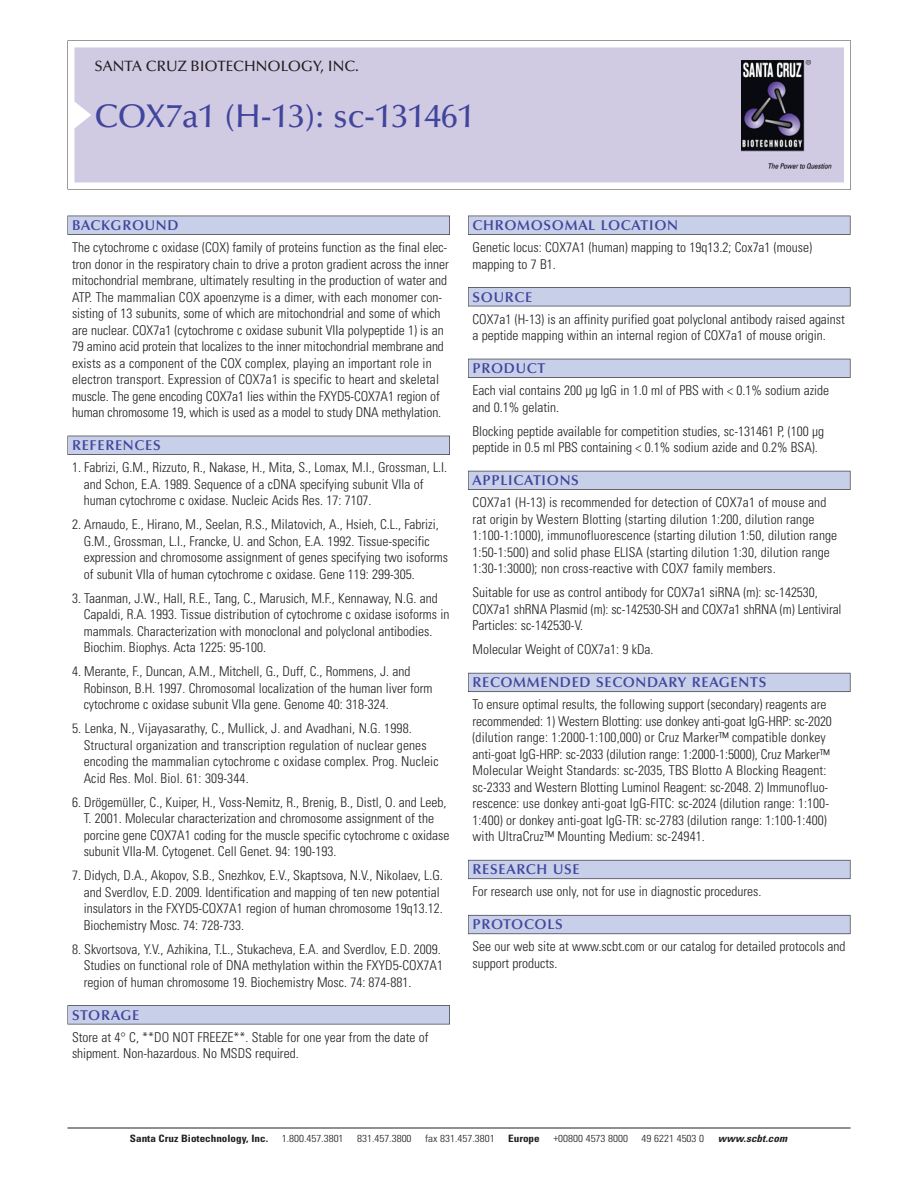
<style>
.page{position:relative;width:918px;height:1188px;background:#fff}
.page>*{position:absolute;margin:0;border:0;box-sizing:border-box;transform-origin:0 0}
.t1{font:500 33px "Optima";color:#41459c}
.t2{font:500 15px "Optima";color:#231f20}
.t3{font:600 14.25px "Optima";letter-spacing:.05em;color:#41459c}
.t4{font:300 condensed 13.5px/16.5px "Univers";color:#231f20}
.t5{font:300 condensed 10.2px "Univers";color:#231f20;scale:1.1 1}
.t6{font:700 condensed 10.2px "Univers";color:#231f20;scale:1.1 1}
.t7{font:italic 700 condensed 10.2px "Univers";color:#231f20;scale:1.1 1}
</style>
<div class="page">
<svg style="left:68px;top:40px;width:783px;height:149px"></svg>
<div style="left:74px;top:47px;width:770px;height:135px;background:#d1cae3"></div>
<img style="left:741px;top:60px;width:90px;height:108px">
<div style="left:68px;top:216px;width:382px;height:19px;background:#64636a"></div>
<div style="left:68px;top:216px;width:381px;height:18px;background:#c7cfe9"></div>
<div style="left:68px;top:436px;width:382px;height:19px;background:#62626a"></div>
<div style="left:68px;top:436px;width:381px;height:18px;background:#c7cfe9"></div>
<div style="left:68px;top:1005px;width:382px;height:19px;background:#67666b"></div>
<div style="left:68px;top:1006px;width:381px;height:18px;background:#c7cfe9"></div>
<div style="left:468px;top:216px;width:382px;height:19px;background:#64636a"></div>
<div style="left:468px;top:216px;width:382px;height:18px;background:#c7cfe9"></div>
<div style="left:468px;top:287px;width:382px;height:19px;background:#64636a"></div>
<div style="left:468px;top:288px;width:382px;height:18px;background:#c7cfe9"></div>
<div style="left:468px;top:359px;width:382px;height:19px;background:#63636c"></div>
<div style="left:468px;top:359px;width:382px;height:18px;background:#c7cfe9"></div>
<div style="left:468px;top:471px;width:382px;height:19px;background:#63646e"></div>
<div style="left:468px;top:471px;width:382px;height:18px;background:#c7cfe9"></div>
<div style="left:468px;top:673px;width:382px;height:19px;background:#696a75"></div>
<div style="left:468px;top:673px;width:382px;height:18px;background:#c7cfe9"></div>
<div style="left:468px;top:860px;width:382px;height:19px;background:#717380"></div>
<div style="left:468px;top:860px;width:382px;height:18px;background:#c7cfe9"></div>
<div style="left:468px;top:915px;width:382px;height:19px;background:#70727f"></div>
<div style="left:468px;top:916px;width:382px;height:18px;background:#c7cfe9"></div>
<hr style="left:68px;top:1128px;width:782px;height:1px;background:#231f20">
<p class="t2" style="left:94px;top:60px;width:266px">SANTA CRUZ BIOTECHNOLOGY, INC.</p>
<h1 class="t1" style="left:94px;top:102px;width:381px">COX7a1 (H-13): sc-131461</h1>
<p class="t3" style="left:72px;top:219px;width:108px">BACKGROUND</p>
<p class="t4" style="left:72px;top:240px;width:378px">The cytochrome c oxidase (COX) family of proteins function as the final elec&shy;tron donor in the respiratory chain to drive a proton gradient across the inner mitochondrial membrane, ultimately resulting in the production of water and ATP. The mammalian COX apoenzyme is a dimer, with each monomer con&shy;sisting of 13 subunits, some of which are mitochondrial and some of which are nuclear. COX7a1 (cytochrome c oxidase subunit VIIa polypeptide 1) is an 79 amino acid protein that localizes to the inner mitochondrial membrane and exists as a component of the COX complex, playing an important role in electron transport. Expression of COX7a1 is specific to heart and skeletal muscle. The gene encoding COX7a1 lies within the FXYD5-COX7A1 region of human chromosome 19, which is used as a model to study DNA methylation.</p>
<p class="t3" style="left:72px;top:439px;width:90px">REFERENCES</p>
<p class="t4" style="left:84px;top:460px;width:365px;text-indent:-12px">1. Fabrizi, G.M., Rizzuto, R., Nakase, H., Mita, S., Lomax, M.I., Grossman, L.I. and Schon, E.A. 1989. Sequence of a cDNA specifying subunit VIIa of human cytochrome c oxidase. Nucleic Acids Res. 17: 7107.</p>
<p class="t4" style="left:84px;top:517px;width:366px;text-indent:-12px">2. Arnaudo, E., Hirano, M., Seelan, R.S., Milatovich, A., Hsieh, C.L., Fabrizi, G.M., Grossman, L.I., Francke, U. and Schon, E.A. 1992. Tissue-specific expression and chromosome assignment of genes specifying two isoforms of subunit VIIa of human cytochrome c oxidase. Gene 119: 299-305.</p>
<p class="t4" style="left:84px;top:591px;width:367px;text-indent:-12px">3. Taanman, J.W., Hall, R.E., Tang, C., Marusich, M.F., Kennaway, N.G. and Capaldi, R.A. 1993. Tissue distribution of cytochrome c oxidase isoforms in mammals. Characterization with monoclonal and polyclonal antibodies.<br>Biochim. Biophys. Acta 1225: 95-100.</p>
<p class="t4" style="left:84px;top:664px;width:350px;text-indent:-12px">4. Merante, F., Duncan, A.M., Mitchell, G., Duff, C., Rommens, J. and<br>Robinson, B.H. 1997. Chromosomal localization of the human liver form cytochrome c oxidase subunit VIIa gene. Genome 40: 318-324.</p>
<p class="t4" style="left:84px;top:721px;width:356px;text-indent:-12px">5. Lenka, N., Vijayasarathy, C., Mullick, J. and Avadhani, N.G. 1998.<br>Structural organization and transcription regulation of nuclear genes encoding the mammalian cytochrome c oxidase complex. Prog. Nucleic Acid Res. Mol. Biol. 61: 309-344.</p>
<p class="t4" style="left:84px;top:795px;width:367px;text-indent:-12px">6. Drögemüller, C., Kuiper, H., Voss-Nemitz, R., Brenig, B., Distl, O. and Leeb, T. 2001. Molecular characterization and chromosome assignment of the porcine gene COX7A1 coding for the muscle specific cytochrome c oxidase subunit VIIa-M. Cytogenet. Cell Genet. 94: 190-193.</p>
<p class="t4" style="left:84px;top:868px;width:361px;text-indent:-12px">7. Didych, D.A., Akopov, S.B., Snezhkov, E.V., Skaptsova, N.V., Nikolaev, L.G. and Sverdlov, E.D. 2009. Identification and mapping of ten new potential insulators in the FXYD5-COX7A1 region of human chromosome 19q13.12.<br>Biochemistry Mosc. 74: 728-733.</p>
<p class="t4" style="left:84px;top:942px;width:361px;text-indent:-12px">8. Skvortsova, Y.V., Azhikina, T.L., Stukacheva, E.A. and Sverdlov, E.D. 2009.<br>Studies on functional role of DNA methylation within the FXYD5-COX7A1 region of human chromosome 19. Biochemistry Mosc. 74: 874-881.</p>
<p class="t3" style="left:72px;top:1009px;width:69px">STORAGE</p>
<p class="t4" style="left:72px;top:1030px;width:358px">Store at 4° C, **DO NOT FREEZE**. Stable for one year from the date of shipment. Non-hazardous. No MSDS required.</p>
<p class="t3" style="left:473px;top:219px;width:207px">CHROMOSOMAL LOCATION</p>
<p class="t4" style="left:473px;top:240px;width:341px">Genetic locus: COX7A1 (human) mapping to 19q13.2; Cox7a1 (mouse) mapping to 7 B1.</p>
<p class="t3" style="left:473px;top:291px;width:61px">SOURCE</p>
<p class="t4" style="left:473px;top:312px;width:374px">COX7a1 (H-13) is an affinity purified goat polyclonal antibody raised against a peptide mapping within an internal region of COX7a1 of mouse origin.</p>
<p class="t3" style="left:473px;top:362px;width:74px">PRODUCT</p>
<p class="t4" style="left:473px;top:384px;width:358px">Each vial contains 200 µg IgG in 1.0 ml of PBS with &lt; 0.1% sodium azide and 0.1% gelatin.</p>
<p class="t4" style="left:473px;top:424px;width:353px">Blocking peptide available for competition studies, sc-131461 P, (100 µg peptide in 0.5 ml PBS containing &lt; 0.1% sodium azide and 0.2% BSA).</p>
<p class="t3" style="left:473px;top:474px;width:108px">APPLICATIONS</p>
<p class="t4" style="left:473px;top:496px;width:366px">COX7a1 (H-13) is recommended for detection of COX7a1 of mouse and rat origin by Western Blotting (starting dilution 1:200, dilution range 1:100-1:1000), immunofluorescence (starting dilution 1:50, dilution range 1:50-1:500) and solid phase ELISA (starting dilution 1:30, dilution range 1:30-1:3000); non cross-reactive with COX7 family members.</p>
<p class="t4" style="left:473px;top:586px;width:371px">Suitable for use as control antibody for COX7a1 siRNA (m): sc-142530,<br>COX7a1 shRNA Plasmid (m): sc-142530-SH and COX7a1 shRNA (m) Lentiviral<br>Particles: sc-142530-V.</p>
<p class="t4" style="left:473px;top:643px;width:183px">Molecular Weight of COX7a1: 9 kDa.</p>
<p class="t3" style="left:473px;top:676px;width:295px">RECOMMENDED SECONDARY REAGENTS</p>
<p class="t4" style="left:473px;top:698px;width:361px">To ensure optimal results, the following support (secondary) reagents are recommended: 1) Western Blotting: use donkey anti-goat IgG-HRP: sc-2020 (dilution range: 1:2000-1:100,000) or Cruz Marker™ compatible donkey anti-goat IgG-HRP: sc-2033 (dilution range: 1:2000-1:5000), Cruz Marker™ Molecular Weight Standards: sc-2035, TBS Blotto A Blocking Reagent: sc-2333 and Western Blotting Luminol Reagent: sc-2048. 2) Immunofluo&shy;rescence: use donkey anti-goat IgG-FITC: sc-2024 (dilution range: 1:100- 1:400) or donkey anti-goat IgG-TR: sc-2783 (dilution range: 1:100-1:400) with UltraCruz™ Mounting Medium: sc-24941.</p>
<p class="t3" style="left:473px;top:864px;width:109px">RESEARCH USE</p>
<p class="t4" style="left:473px;top:885px;width:290px">For research use only, not for use in diagnostic procedures.</p>
<p class="t3" style="left:473px;top:919px;width:92px">PROTOCOLS</p>
<p class="t4" style="left:473px;top:940px;width:375px">See our web site at www.scbt.com or our catalog for detailed protocols and support products.</p>
<p class="t6" style="left:130px;top:1135px;width:127px">Santa Cruz Biotechnology, Inc.</p>
<p class="t5" style="left:282px;top:1135px;width:58px">1.800.457.3801</p>
<p class="t5" style="left:357px;top:1135px;width:51px">831.457.3800</p>
<p class="t5" style="left:425px;top:1135px;width:65px">fax 831.457.3801</p>
<p class="t6" style="left:508px;top:1135px;width:30px">Europe</p>
<p class="t5" style="left:553px;top:1135px;width:69px">+00800 4573 8000</p>
<p class="t5" style="left:642px;top:1135px;width:58px">49 6221 4503 0</p>
<p class="t7" style="left:718px;top:1135px;width:67px">www.scbt.com</p>
</div>
